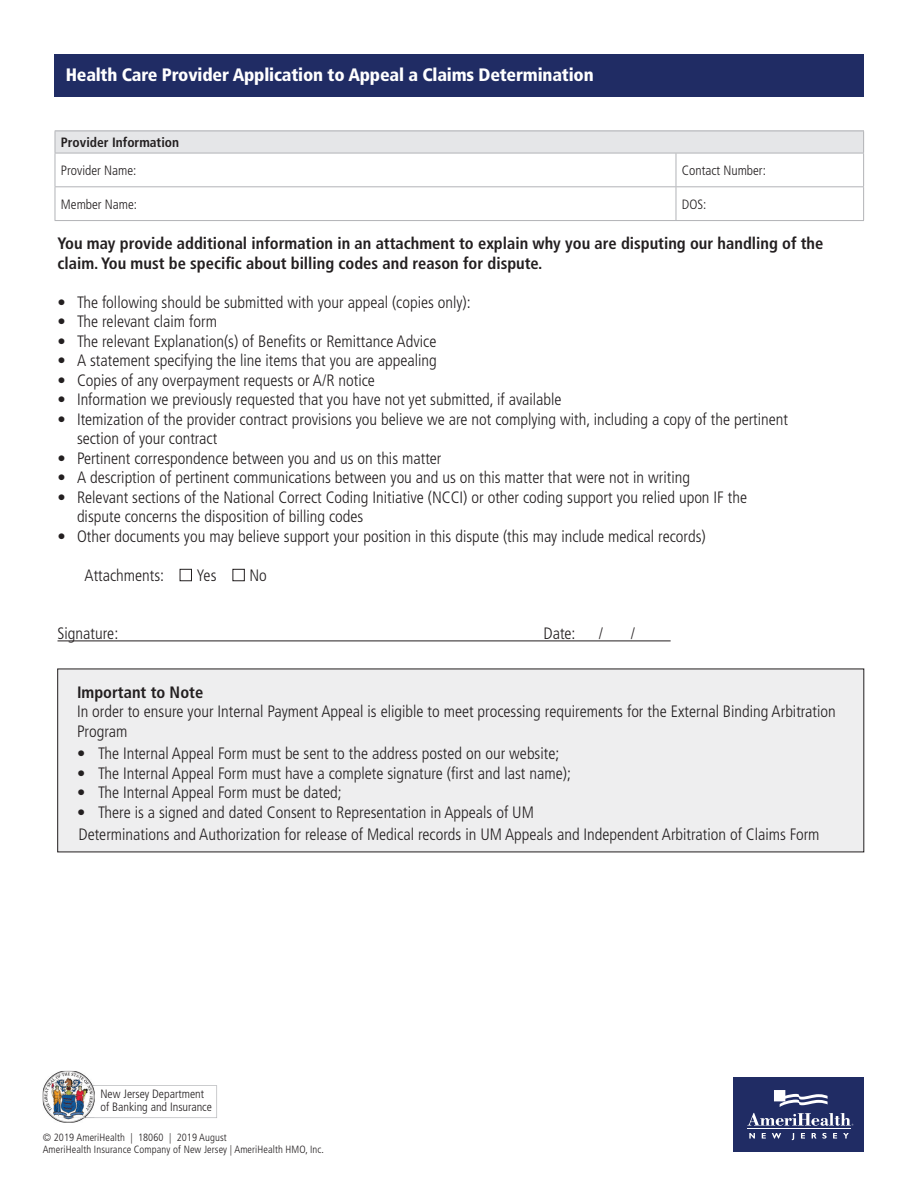
<style>
.page{position:relative;width:918px;height:1188px;background:#fff}
.page>*{position:absolute;margin:0;border:0;box-sizing:border-box;transform-origin:0 0}
.t1{font:900 condensed 18px "Frutiger LT";letter-spacing:-.01em;color:#fff}
.t2{font:300 condensed 16.5px/19.5px "Frutiger LT";color:#231f20}
.t3{font:700 condensed 16.5px/19.5px "Frutiger LT";color:#231f20}
.t4{font:300 condensed 13.5px "Frutiger LT";color:#231f20}
.t5{font:700 condensed 13.5px "Frutiger LT";color:#231f20}
.t6{font:300 condensed 12px/13.4px "Frutiger LT";color:#231f20}
.t7{font:300 condensed 10.5px/12.6px "Frutiger LT";letter-spacing:.01em;color:#231f20}
</style>
<div class="page">
<div style="left:58px;top:669px;width:806px;height:183px;background:#eeeeef"></div>
<div style="left:55px;top:131px;width:809px;height:22px;background:#e5e6e8"></div>
<hr style="left:55px;top:131px;width:621px;height:1px;background:#b2b3b7">
<svg style="left:55px;top:131px;width:1px;height:22px"></svg>
<hr style="left:676px;top:131px;width:188px;height:1px;background:#b2b3b7">
<svg style="left:863px;top:131px;width:1px;height:22px"></svg>
<hr style="left:55px;top:153px;width:621px;height:1px;background:#b2b3b7">
<hr style="left:55px;top:153px;width:1px;height:33px;background:#b2b3b7">
<hr style="left:676px;top:153px;width:188px;height:1px;background:#b2b3b7">
<hr style="left:676px;top:153px;width:1px;height:33px;background:#b2b3b7">
<hr style="left:863px;top:153px;width:1px;height:33px;background:#b2b3b7">
<hr style="left:55px;top:186px;width:621px;height:1px;background:#b2b3b7">
<hr style="left:55px;top:187px;width:1px;height:33px;background:#b2b3b7">
<hr style="left:676px;top:186px;width:188px;height:1px;background:#b2b3b7">
<hr style="left:676px;top:187px;width:1px;height:33px;background:#b2b3b7">
<hr style="left:863px;top:187px;width:1px;height:33px;background:#b2b3b7">
<hr style="left:55px;top:220px;width:621px;height:1px;background:#b2b3b7">
<hr style="left:676px;top:220px;width:188px;height:1px;background:#b2b3b7">
<hr style="left:58px;top:640px;width:613px;height:1px;background:#231f20">
<div style="left:180px;top:569px;width:12px;height:12px;border:1px solid #231f20"></div>
<div style="left:233px;top:569px;width:12px;height:12px;border:1px solid #231f20"></div>
<div style="left:54px;top:55px;width:810px;height:42px;background:#202c64"></div>
<div style="left:734px;top:1077px;width:130px;height:75px;background:#202c64"></div>
<hr style="left:747px;top:1128px;width:104px;height:1px;background:#fff">
<svg style="left:843px;top:1133px;width:6px;height:6px"></svg>
<svg style="left:774px;top:1090px;width:54px;height:17px"></svg>
<svg style="left:749px;top:1133px;width:6px;height:6px"></svg>
<svg style="left:762px;top:1133px;width:4px;height:6px"></svg>
<svg style="left:833px;top:1133px;width:4px;height:6px"></svg>
<svg style="left:772px;top:1133px;width:9px;height:6px"></svg>
<svg style="left:747px;top:1113px;width:106px;height:13px"></svg>
<svg style="left:812px;top:1133px;width:4px;height:6px"></svg>
<svg style="left:822px;top:1133px;width:5px;height:6px"></svg>
<svg style="left:801px;top:1133px;width:4px;height:6px"></svg>
<svg style="left:792px;top:1133px;width:2px;height:7px"></svg>
<svg style="left:95px;top:1085px;width:122px;height:33px"></svg>
<img style="left:43px;top:1071px;width:50px;height:52px">
<img style="left:58px;top:1085px;width:37px;height:33px">
<p class="t1" style="left:66px;top:64px;width:530px">Health Care Provider Application to Appeal a Claims Determination</p>
<p class="t5" style="left:61px;top:134px;width:120px">Provider Information</p>
<p class="t4" style="left:61px;top:163px;width:77px">Provider Name:</p>
<p class="t4" style="left:682px;top:163px;width:86px">Contact Number:</p>
<p class="t4" style="left:61px;top:196px;width:78px">Member Name:</p>
<p class="t4" style="left:682px;top:196px;width:26px">DOS:</p>
<p class="t3" style="left:58px;top:234px;width:767px">You may provide additional information in an attachment to explain why you are disputing our handling of the claim. You must be specific about billing codes and reason for dispute.</p>
<p class="t2" style="left:58px;top:293px;width:415px">• The following should be submitted with your appeal (copies only):</p>
<p class="t2" style="left:58px;top:312px;width:161px">• The relevant claim form</p>
<p class="t2" style="left:58px;top:332px;width:380px">• The relevant Explanation(s) of Benefits or Remittance Advice</p>
<p class="t2" style="left:58px;top:351px;width:381px">• A statement specifying the line items that you are appealing</p>
<p class="t2" style="left:58px;top:371px;width:319px">• Copies of any overpayment requests or A/R notice</p>
<p class="t2" style="left:58px;top:390px;width:506px">• Information we previously requested that you have not yet submitted, if available</p>
<p class="t2" style="left:77px;top:410px;width:713px;text-indent:-20px">• Itemization of the provider contract provisions you believe we are not complying with, including a copy of the pertinent section of your contract</p>
<p class="t2" style="left:58px;top:449px;width:386px">• Pertinent correspondence between you and us on this matter</p>
<p class="t2" style="left:58px;top:468px;width:634px">• A description of pertinent communications between you and us on this matter that were not in writing</p>
<p class="t2" style="left:77px;top:488px;width:672px;text-indent:-20px">• Relevant sections of the National Correct Coding Initiative (NCCI) or other coding support you relied upon IF the dispute concerns the disposition of billing codes</p>
<p class="t2" style="left:58px;top:527px;width:650px">• Other documents you may believe support your position in this dispute (this may include medical records)</p>
<p class="t2" style="left:84px;top:566px;width:81px">Attachments:</p>
<p class="t2" style="left:197px;top:566px;width:21px">Yes</p>
<p class="t2" style="left:249px;top:566px;width:19px">No</p>
<p class="t2" style="left:58px;top:624px;width:62px">Signature:</p>
<p class="t2" style="left:544px;top:624px;width:34px">Date:</p>
<p class="t2" style="left:599px;top:624px;width:6px">/</p>
<p class="t2" style="left:631px;top:624px;width:6px">/</p>
<p class="t3" style="left:77px;top:682px;width:128px">Important to Note</p>
<p class="t2" style="left:77px;top:702px;width:760px">In order to ensure your Internal Payment Appeal is eligible to meet processing requirements for the External Binding Arbitration<br>Program</p>
<p class="t2" style="left:77px;top:744px;width:484px">• The Internal Appeal Form must be sent to the address posted on our website;</p>
<p class="t2" style="left:77px;top:764px;width:495px">• The Internal Appeal Form must have a complete signature (first and last name);</p>
<p class="t2" style="left:77px;top:783px;width:266px">• The Internal Appeal Form must be dated;</p>
<p class="t2" style="left:77px;top:801px;width:744px;line-height:22.5px">• There is a signed and dated Consent to Representation in Appeals of UM<br>Determinations and Authorization for release of Medical records in UM Appeals and Independent Arbitration of Claims Form</p>
<p class="t6" style="left:101px;top:1087px;width:113px">New Jersey Department of Banking and Insurance</p>
<p class="t7" style="left:43px;top:1131px;width:283px">© 2019 AmeriHealth | 18060 | 2019 August<br>AmeriHealth Insurance Company of New Jersey | AmeriHealth HMO, Inc.</p>
</div>
